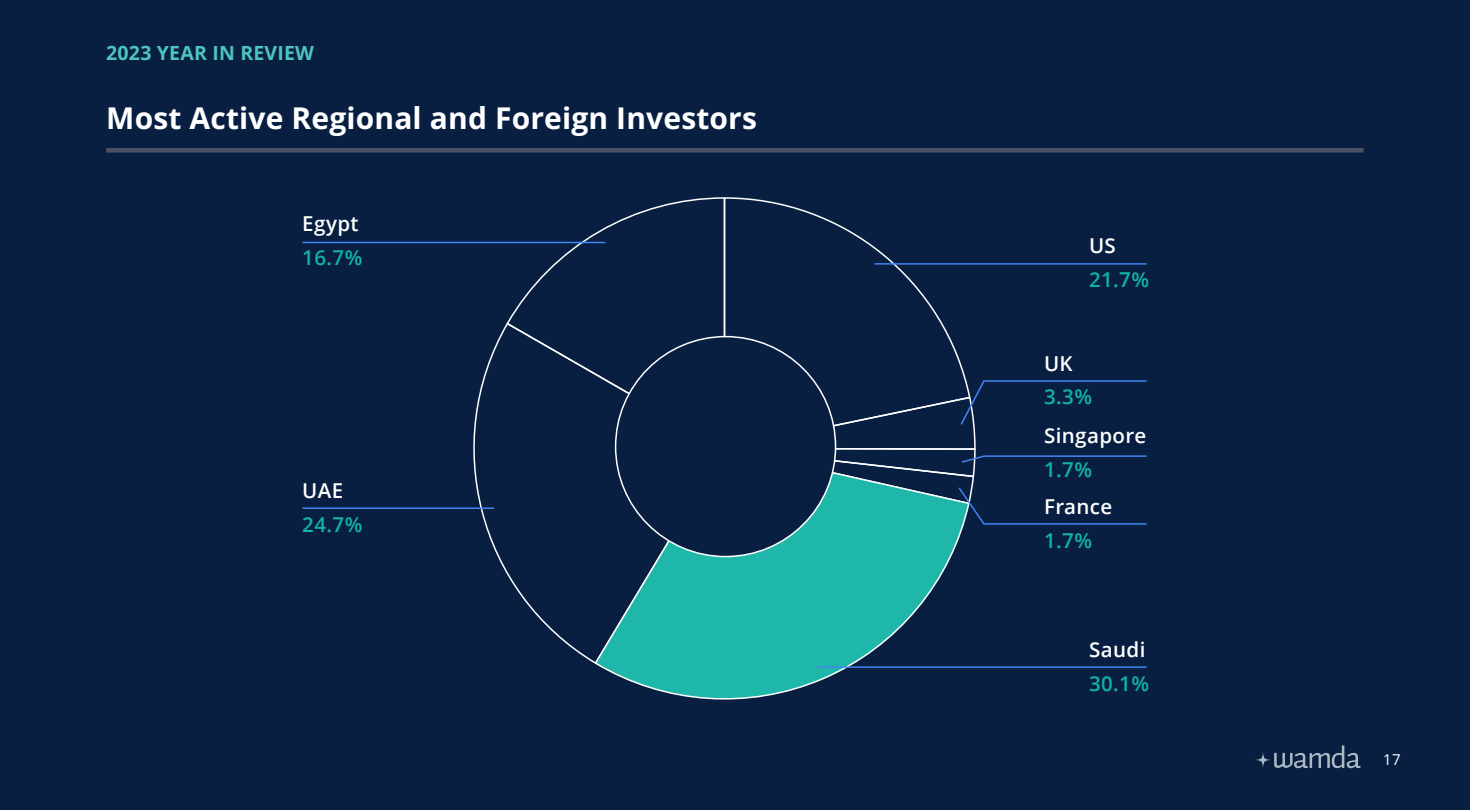
<style>
.page{position:relative;width:1470px;height:810px;background:#081f42}
.page>*{position:absolute;margin:0;border:0;box-sizing:border-box;transform-origin:0 0}
.t1{font:700 30px "Open Sans";letter-spacing:.005em;color:#fff}
.t2{font:600 20.55px "Open Sans";letter-spacing:.02em;color:#fff}
.t3{font:600 20.55px "Open Sans";letter-spacing:.02em;color:#12b2a6}
.t4{font:700 19.5px "Open Sans";letter-spacing:.01em;color:#4dc5bc}
.t5{font:15px "Open Sans";color:#fff}
</style>
<div class="page">
<div style="left:106px;top:148px;width:1258px;height:5px;background:#4a5263"></div>
<svg style="left:726px;top:197px;width:241px;height:183px"></svg>
<svg style="left:505px;top:197px;width:221px;height:125px"></svg>
<svg style="left:473px;top:322px;width:254px;height:341px"></svg>
<svg style="left:593px;top:447px;width:371px;height:253px"></svg>
<hr style="left:302px;top:242px;width:303px;height:1px;background:#4285f5">
<hr style="left:302px;top:507px;width:192px;height:2px;background:#4285f5">
<hr style="left:875px;top:263px;width:272px;height:2px;background:#4285f5">
<svg style="left:804px;top:380px;width:343px;height:145px"></svg>
<hr style="left:818px;top:666px;width:329px;height:2px;background:#4285f5">
<div style="left:616px;top:337px;width:220px;height:220px;background:#081f42;border-radius:50%"></div>
<svg style="left:1255px;top:745px;width:105px;height:24px"></svg>
<p class="t4" style="left:106px;top:39px;width:209px">2023 YEAR IN REVIEW</p>
<p class="t1" style="left:106px;top:98px;width:652px">Most Active Regional and Foreign Investors</p>
<p class="t2" style="left:302px;top:210px;width:58px">Egypt</p>
<p class="t3" style="left:302px;top:243px;width:62px">16.7%</p>
<p class="t2" style="left:302px;top:477px;width:42px">UAE</p>
<p class="t3" style="left:302px;top:510px;width:62px">24.7%</p>
<p class="t2" style="left:1089px;top:232px;width:28px">US</p>
<p class="t3" style="left:1089px;top:265px;width:62px">21.7%</p>
<p class="t2" style="left:1044px;top:349px;width:30px">UK</p>
<p class="t3" style="left:1044px;top:382px;width:50px">3.3%</p>
<p class="t2" style="left:1044px;top:422px;width:104px">Singapore</p>
<p class="t3" style="left:1044px;top:455px;width:50px">1.7%</p>
<p class="t2" style="left:1044px;top:493px;width:70px">France</p>
<p class="t3" style="left:1044px;top:526px;width:50px">1.7%</p>
<p class="t2" style="left:1089px;top:636px;width:58px">Saudi</p>
<p class="t3" style="left:1089px;top:669px;width:62px">30.1%</p>
<p class="t5" style="left:1383px;top:749px;width:19px">17</p>
</div>
